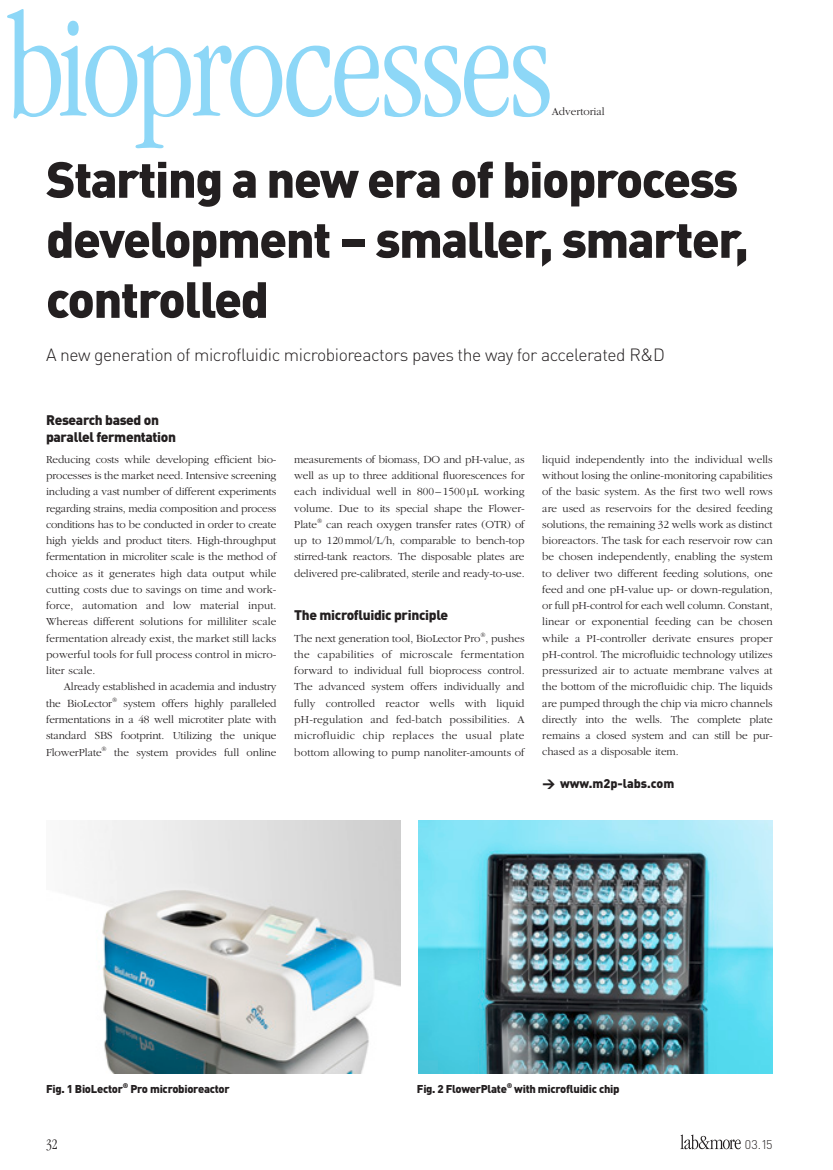
<style>
.page{position:relative;width:833px;height:1170px;background:#fff}
.page>*{position:absolute;margin:0;border:0;box-sizing:border-box;transform-origin:0 0}
.t1{font:300 condensed 150px "Garamond";letter-spacing:-.01em;color:#8dd7f7}
.t2{font:900 50px/60px "DIN Pro";letter-spacing:-.03em;color:#231f20}
.t3{font:300 17.5px "DIN Pro";letter-spacing:-.025em;color:#231f20}
.t4{font:300 condensed 15px "Garamond";color:#231f20}
.t5{font:900 13.75px/16.2px "DIN Pro";letter-spacing:-.025em;color:#231f20}
.t6{font:900 12.5px "DIN Pro";color:#231f20}
.t7{font:300 12.5px "DIN";color:#231f20}
.t8{font:300 11.25px/16.2px "Garamond";letter-spacing:-.005em;color:#231f20;text-align:justify}
.t9{font:900 11.25px "DIN Pro";letter-spacing:-.025em;color:#231f20}
.s1{font-family:"DIN"}
</style>
<div class="page">
<svg style="left:680px;top:1134px;width:60px;height:15px"></svg>
<img style="left:88px;top:820px;width:312px;height:253px">
<img style="left:418px;top:820px;width:354px;height:253px">
<h1 class="t1" style="left:7px;top:-13px;width:547px">bioprocesses</h1>
<p class="t8" style="left:552px;top:104px;width:55px">Advertorial</p>
<h2 class="t2" style="left:46px;top:148px;width:704px">Starting a new era of bioprocess development – smaller, smarter, controlled</h2>
<h3 class="t3" style="left:46px;top:342px;width:620px">A new generation of microfluidic microbioreactors paves the way for accelerated R&amp;D</h3>
<p class="t5" style="left:46px;top:411px;width:131px">Research based on parallel fermentation</p>
<p class="t8" style="left:46px;top:451px;width:232px">Reducing costs while developing efficient bio&shy;processes is the market need. Intensive screening including a vast number of different experiments regarding strains, media composition and process conditions has to be conducted in order to create high yields and product titers. High-throughput fermentation in microliter scale is the method of choice as it generates high data output while cutting costs due to savings on time and work&shy;force, automation and low material input.<br>Whereas different solutions for milliliter scale fermentation already exist, the market still lacks powerful tools for full process control in micro&shy;liter scale.</p>
<p class="t8" style="left:46px;top:678px;width:232px;text-indent:18px">Already established in academia and industry the BioLector<sup>®</sup> system offers highly paralleled fermentations in a 48 well microtiter plate with standard SBS footprint. Utilizing the unique FlowerPlate<sup>®</sup> the system provides full online</p>
<p class="t8" style="left:294px;top:451px;width:232px">measurements of biomass, DO and pH-value, as well as up to three additional fluorescences for each individual well in 800 – 1500 µL working volume. Due to its special shape the Flower-Plate<sup>®</sup> can reach oxygen transfer rates (OTR) of up to 120mmol/L/h, comparable to bench-top stirred-tank reactors. The disposable plates are delivered pre-calibrated, sterile and ready-to-use.</p>
<p class="t5" style="left:294px;top:606px;width:155px">The microfluidic principle</p>
<p class="t8" style="left:294px;top:630px;width:232px">The next generation tool, BioLector Pro<sup>®</sup>, pushes the capabilities of microscale fermentation forward to individual full bioprocess control.<br>The advanced system offers individually and fully controlled reactor wells with liquid pH-regulation and fed-batch possibilities. A microfluidic chip replaces the usual plate bottom allowing to pump nanoliter-amounts of</p>
<p class="t8" style="left:542px;top:451px;width:232px">liquid independently into the individual wells without losing the online-monitoring capabilities of the basic system. As the first two well rows are used as reservoirs for the desired feeding solutions, the remaining 32 wells work as distinct bioreactors. The task for each reservoir row can be chosen independently, enabling the system to deliver two different feeding solutions, one feed and one pH-value up- or down-regulation, or full pH-control for each well column. Constant, linear or exponential feeding can be chosen while a PI-controller derivate ensures proper pH-control. The microfluidic technology utilizes pressurized air to actuate membrane valves at the bottom of the microfluidic chip. The liquids are pumped through the chip via micro channels directly into the wells. The complete plate remains a closed system and can still be pur&shy;chased as a disposable item.</p>
<p class="t6" style="left:542px;top:775px;width:134px"><span class="s1">&gt;</span> www.m2p-labs.com</p>
<p class="t9" style="left:46px;top:1080px;width:185px">Fig. 1 BioLector<sup>®</sup> Pro microbioreactor</p>
<p class="t9" style="left:417px;top:1080px;width:204px">Fig. 2 FlowerPlate<sup>®</sup> with microfluidic chip</p>
<h3 class="t4" style="left:46px;top:1136px;width:13px">32</h3>
<p class="t7" style="left:745px;top:1136px;width:29px">03.15</p>
</div>
